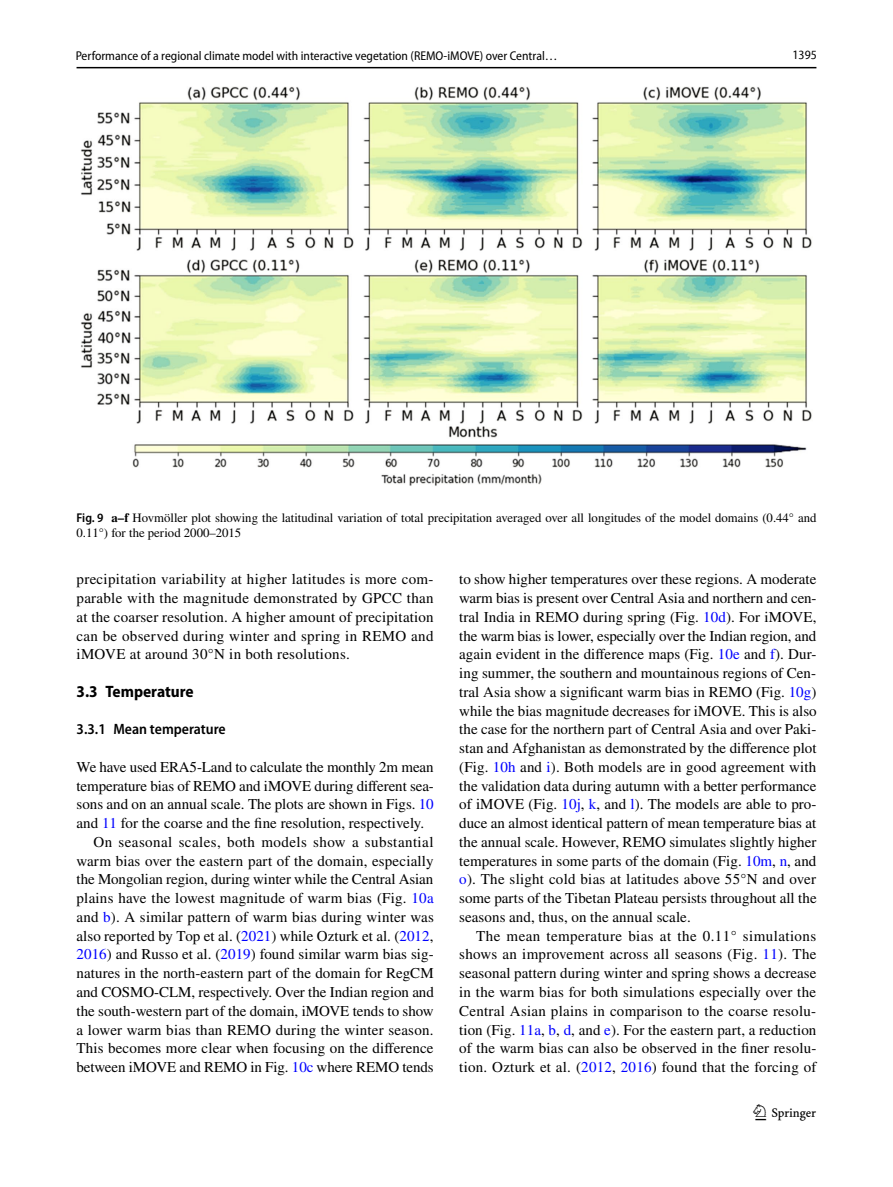
<style>
.page{position:relative;width:893px;height:1187px;background:#fff}
.page>*{position:absolute;margin:0;border:0;box-sizing:border-box;transform-origin:0 0}
.t1{font:22.5px "Springnew Regular 3";color:#000}
.t2{font:700 semi-condensed 16.5px "Myriad Pro";color:#000}
.t3{font:15px/18.8px "STIX";letter-spacing:.005em;color:#000;text-align:justify}
.t4{font:15px "STIX";letter-spacing:.03em;color:#000}
.t5{font:600 semi-condensed 15px "Myriad Pro";color:#000}
.t6{font:12.75px/15px "STIX";color:#000}
.t7{font:12.75px "Myriad Pro Semi Cn 3";color:#000}
.t8{font:12.75px "Myriad Pro Unic Semi Condensed 2";color:#000}
.s1{font-family:"Myriad Pro";font-weight:600;font-stretch:semi-condensed}
.s2{font-weight:700}
.s3{color:#00f}
</style>
<div class="page">
<hr style="left:77px;top:67px;width:739px;height:1px;background:#000">
<img style="left:81px;top:87px;width:731px;height:399px">
<p class="t7" style="left:76px;top:49px;width:483px">Performance of a regional climate model with interactive vegetation (REMO‑iMOVE) over Central…</p>
<p class="t8" style="left:792px;top:50px;width:26px">1395</p>
<p class="t6" style="left:77px;top:510px;width:741px"><span class="s1">Fig. 9</span> <span class="s2">a–f</span> Hovmöller plot showing the latitudinal variation of total precipitation averaged over all longitudes of the model domains (0.44° and<br>0.11°) for the period 2000–2015</p>
<p class="t3" style="left:77px;top:571px;width:359px">precipitation variability at higher latitudes is more com&shy;parable with the magnitude demonstrated by GPCC than at the coarser resolution. A higher amount of precipitation can be observed during winter and spring in REMO and iMOVE at around 30°N in both resolutions.</p>
<p class="t2" style="left:77px;top:682px;width:119px">3.3 Temperature</p>
<p class="t5" style="left:77px;top:721px;width:151px">3.3.1 Mean temperature</p>
<p class="t3" style="left:77px;top:758px;width:359px">We have used ERA5-Land to calculate the monthly 2m mean</p>
<p class="t3" style="left:77px;top:777px;width:359px">temperature bias of REMO and iMOVE during different sea-</p>
<p class="t3" style="left:77px;top:796px;width:359px">sons and on an annual scale. The plots are shown in Figs. <span class="s3">10</span></p>
<p class="t3" style="left:77px;top:814px;width:349px">and <span class="s3">11</span> for the coarse and the fine resolution, respectively.</p>
<p class="t4" style="left:94px;top:831px;width:341px">On seasonal scales, both models show a substantial</p>
<p class="t3" style="left:77px;top:852px;width:358px">warm bias over the eastern part of the domain, especially</p>
<p class="t3" style="left:77px;top:871px;width:358px">the Mongolian region, during winter while the Central Asian</p>
<p class="t3" style="left:77px;top:889px;width:359px">plains have the lowest magnitude of warm bias (Fig. <span class="s3">10a</span></p>
<p class="t3" style="left:77px;top:908px;width:359px">and <span class="s3">b</span>). A similar pattern of warm bias during winter was</p>
<p class="t3" style="left:77px;top:927px;width:358px">also reported by Top et al. (<span class="s3">2021</span>) while Ozturk et al. (<span class="s3">2012</span>,</p>
<p class="t3" style="left:77px;top:946px;width:359px"><span class="s3">2016</span>) and Russo et al. (<span class="s3">2019</span>) found similar warm bias sig-</p>
<p class="t3" style="left:77px;top:964px;width:359px">natures in the north-eastern part of the domain for RegCM</p>
<p class="t3" style="left:77px;top:983px;width:359px">and COSMO-CLM, respectively. Over the Indian region and</p>
<p class="t3" style="left:77px;top:1002px;width:359px">the south-western part of the domain, iMOVE tends to show</p>
<p class="t3" style="left:77px;top:1021px;width:358px">a lower warm bias than REMO during the winter season.</p>
<p class="t3" style="left:77px;top:1039px;width:359px">This becomes more clear when focusing on the difference</p>
<p class="t3" style="left:77px;top:1058px;width:359px">between iMOVE and REMO in Fig. <span class="s3">10c</span> where REMO tends</p>
<p class="t3" style="left:459px;top:571px;width:359px">to show higher temperatures over these regions. A moderate warm bias is present over Central Asia and northern and cen&shy;tral India in REMO during spring (Fig. <span class="s3">10d</span>). For iMOVE, the warm bias is lower, especially over the Indian region, and again evident in the difference maps (Fig. <span class="s3">10e</span> and <span class="s3">f</span>). Dur&shy;ing summer, the southern and mountainous regions of Cen&shy;tral Asia show a significant warm bias in REMO (Fig. <span class="s3">10g</span>) while the bias magnitude decreases for iMOVE. This is also the case for the northern part of Central Asia and over Paki&shy;stan and Afghanistan as demonstrated by the difference plot (Fig. <span class="s3">10h</span> and <span class="s3">i</span>). Both models are in good agreement with the validation data during autumn with a better performance of iMOVE (Fig. <span class="s3">10j</span>, <span class="s3">k</span>, and <span class="s3">l</span>). The models are able to pro&shy;duce an almost identical pattern of mean temperature bias at the annual scale. However, REMO simulates slightly higher temperatures in some parts of the domain (Fig. <span class="s3">10m</span>, <span class="s3">n</span>, and <span class="s3">o</span>). The slight cold bias at latitudes above 55°N and over some parts of the Tibetan Plateau persists throughout all the seasons and, thus, on the annual scale.</p>
<p class="t3" style="left:459px;top:927px;width:359px;text-indent:17px">The mean temperature bias at the 0.11° simulations shows an improvement across all seasons (Fig. <span class="s3">11</span>). The seasonal pattern during winter and spring shows a decrease in the warm bias for both simulations especially over the Central Asian plains in comparison to the coarse resolu&shy;tion (Fig. <span class="s3">11a</span>, <span class="s3">b</span>, <span class="s3">d</span>, and <span class="s3">e</span>). For the eastern part, a reduction of the warm bias can also be observed in the finer resolu&shy;tion. Ozturk et al. (<span class="s3">2012</span>, <span class="s3">2016</span>) found that the forcing of</p>
<h1 class="t1" style="left:755px;top:1104px;width:62px">1 3</h1>
</div>
